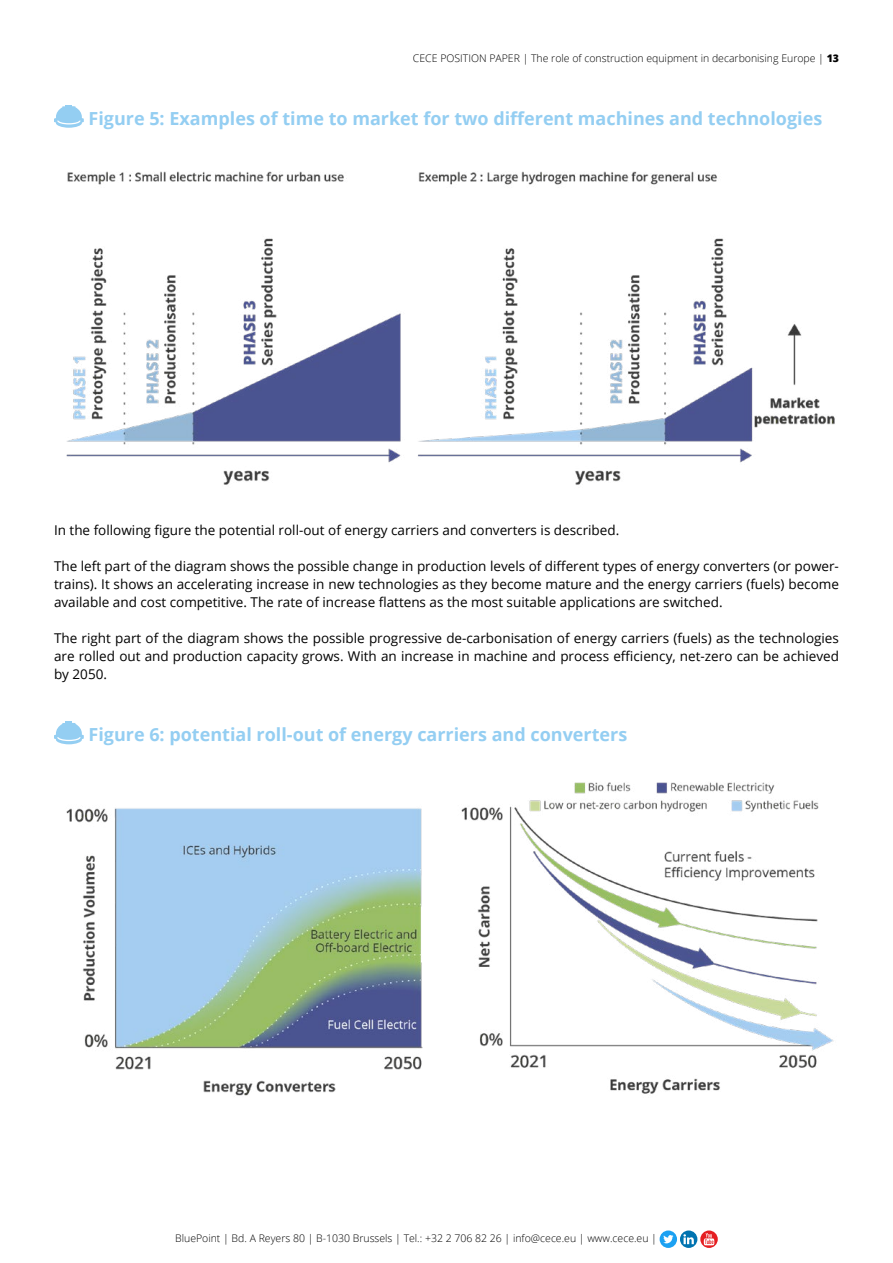
<style>
.page{position:relative;width:893px;height:1263px;background:#fff}
.page>*{position:absolute;margin:0;border:0;box-sizing:border-box;transform-origin:0 0}
.t1{font:700 18px "Open Sans";color:#94cef2}
.t2{font:13.5px/18px "Open Sans";color:#000;text-align:justify}
.t3{font:300 10.5px "Open Sans";color:#000}
.s1{font-weight:800}
</style>
<div class="page">
<svg style="left:660px;top:1230px;width:37px;height:18px"></svg>
<svg style="left:700px;top:1230px;width:18px;height:18px"></svg>
<svg style="left:704px;top:1233px;width:10px;height:12px"></svg>
<div style="left:66px;top:105px;width:6px;height:9px;background:#94cef2"></div>
<svg style="left:54px;top:106px;width:30px;height:22px"></svg>
<div style="left:66px;top:722px;width:6px;height:9px;background:#94cef2"></div>
<svg style="left:54px;top:723px;width:30px;height:21px"></svg>
<img style="left:66px;top:171px;width:769px;height:314px">
<img style="left:66px;top:782px;width:768px;height:314px">
<p class="t3" style="left:413px;top:51px;width:427px">CECE POSITION PAPER | The role of construction equipment in decarbonising Europe | <span class="s1">13</span></p>
<h1 class="t1" style="left:88px;top:105px;width:735px">Figure 5: Examples of time to market for two different machines and technologies</h1>
<p class="t2" style="left:54px;top:521px;width:567px">In the following figure the potential roll-out of energy carriers and converters is described.</p>
<p class="t2" style="left:54px;top:557px;width:786px">The left part of the diagram shows the possible change in production levels of different types of energy converters (or power&shy;trains). It shows an accelerating increase in new technologies as they become mature and the energy carriers (fuels) become available and cost competitive. The rate of increase flattens as the most suitable applications are switched.</p>
<p class="t2" style="left:54px;top:629px;width:786px">The right part of the diagram shows the possible progressive de-carbonisation of energy carriers (fuels) as the technologies are rolled out and production capacity grows. With an increase in machine and process efficiency, net-zero can be achieved by 2050.</p>
<h1 class="t1" style="left:88px;top:722px;width:540px">Figure 6: potential roll-out of energy carriers and converters</h1>
<p class="t3" style="left:175px;top:1231px;width:483px">BluePoint | Bd. A Reyers 80 | B-1030 Brussels | Tel.: +32 2 706 82 26 | info@cece.eu | www.cece.eu |</p>
</div>
